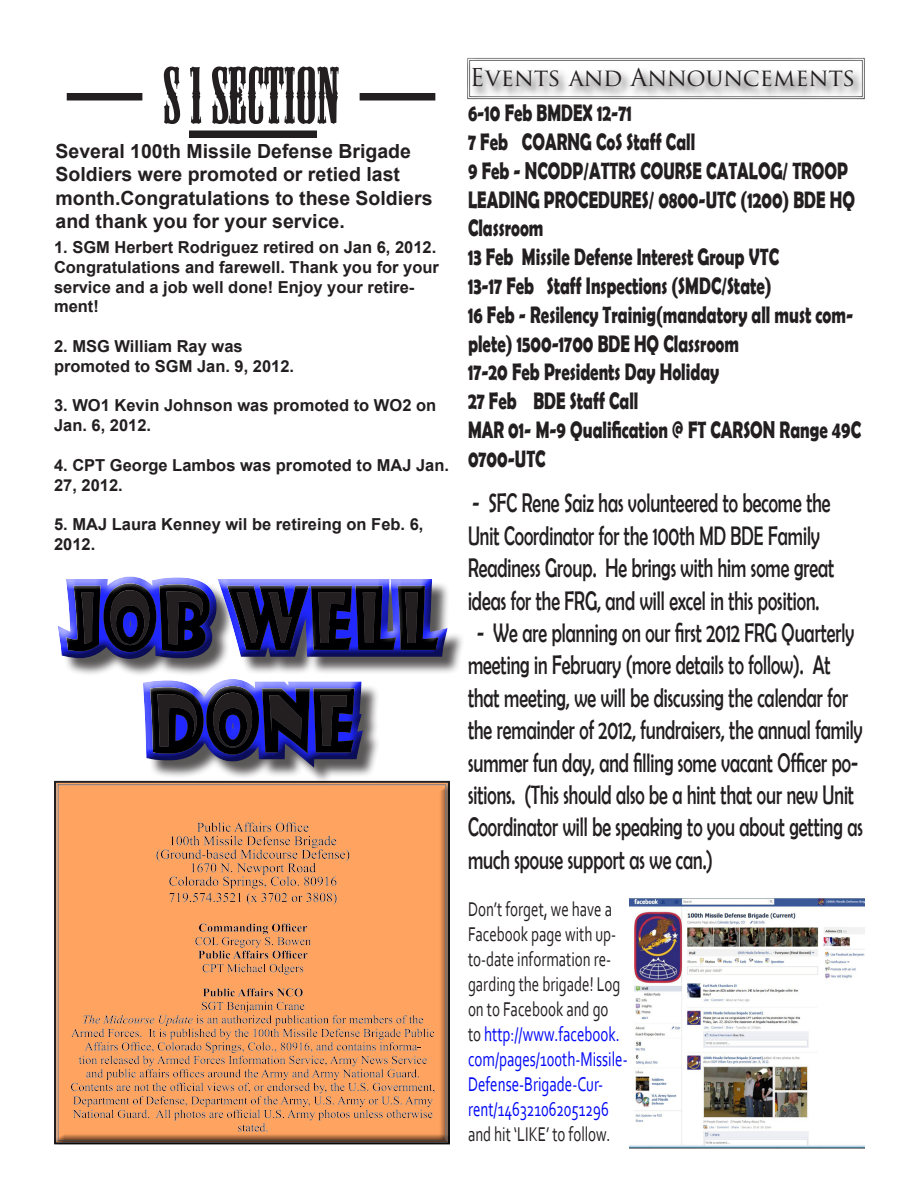
<style>
.page{position:relative;width:918px;height:1188px;background:#fff}
.page>*{position:absolute;margin:0;border:0;box-sizing:border-box;transform-origin:0 0}
.t1{font:75px "Mesquite Std";color:#231f20}
.t2{font:27px/32.4px "Berlin Sans FB";color:#231f20;scale:.67 1}
.t3{font:700 24px/28.8px "Berlin Sans FB Demi";color:#231f20;scale:.7 1}
.t4{font:24px "Trajan Pro";color:#231f20}
.t5{font:20.85px/25px "Corbel";color:#231f20;scale:.72 1}
.t6{font:700 19.5px/23.4px "Arial";color:#231f20}
.t7{font:700 16.5px/19.8px "Arial";color:#231f20}
.s1{color:#0006f6}
</style>
<div class="page">
<div style="left:45px;top:774px;width:416px;height:381px;background:#231f20;opacity:.75"></div>
<div style="left:459px;top:51px;width:417px;height:59px;background:#231f20;opacity:.75"></div>
<div style="left:60px;top:579px;width:404px;height:207px;background:#231f20;opacity:.75"></div>
<div style="left:53px;top:572px;width:405px;height:206px;background:#231f20;opacity:.75"></div>
<img style="left:629px;top:899px;width:235px;height:249px">
<div style="left:189px;top:130px;width:128px;height:8px;background:#231f20"></div>
<div style="left:67px;top:93px;width:75px;height:7px;background:#231f20"></div>
<div style="left:360px;top:93px;width:75px;height:7px;background:#231f20"></div>
<p class="t1" style="left:164px;top:55px;width:177px">S 1 SECTION</p>
<p class="t6" style="left:56px;top:140px;width:379px">Several 100th Missile Defense Brigade Soldiers were promoted or retied last month.Congratulations to these Soldiers and thank you for your service.</p>
<p class="t7" style="left:54px;top:238px;width:387px">1. SGM Herbert Rodriguez retired on Jan 6, 2012.<br>Congratulations and farewell. Thank you for your service and a job well done! Enjoy your retire&shy;ment!</p>
<p class="t7" style="left:54px;top:337px;width:190px">2. MSG William Ray was</p>
<p class="t7" style="left:54px;top:357px;width:242px">promoted to SGM Jan. 9, 2012.</p>
<p class="t7" style="left:54px;top:396px;width:384px">3. WO1 Kevin Johnson was promoted to WO2 on<br>Jan. 6, 2012.</p>
<p class="t7" style="left:54px;top:456px;width:397px">4. CPT George Lambos was promoted to MAJ Jan.<br>27, 2012.</p>
<p class="t7" style="left:54px;top:515px;width:371px">5. MAJ Laura Kenney wil be retireing on Feb. 6,<br>2012.</p>
<p class="t4" style="left:470px;top:63px;width:387px">Events and Announcements</p>
<p class="t3" style="left:468px;top:98px;width:236px">6-10 Feb BMDEX 12-71</p>
<p class="t3" style="left:468px;top:127px;width:326px">7 Feb COARNG CoS Staff Call</p>
<p class="t3" style="left:468px;top:156px;width:554px">9 Feb - NCODP/ATTRS COURSE CATALOG/ TROOP<br>LEADING PROCEDURES/ 0800-UTC (1200) BDE HQ<br>Classroom</p>
<p class="t3" style="left:468px;top:242px;width:446px">13 Feb Missile Defense Interest Group VTC</p>
<p class="t3" style="left:468px;top:271px;width:435px">13-17 Feb Staff Inspections (SMDC/State)</p>
<p class="t3" style="left:468px;top:300px;width:552px">16 Feb - Resilency Trainig(mandatory all must com&shy;plete) 1500-1700 BDE HQ Classroom</p>
<p class="t3" style="left:468px;top:357px;width:360px">17-20 Feb Presidents Day Holiday</p>
<p class="t3" style="left:468px;top:386px;width:245px">27 Feb BDE Staff Call</p>
<p class="t3" style="left:468px;top:415px;width:563px">MAR 01- M-9 Qualification @ FT CARSON Range 49C<br>0700-UTC</p>
<p class="t2" style="left:468px;top:487px;width:548px">- SFC Rene Saiz has volunteered to become the Unit Coordinator for the 100th MD BDE Family Readiness Group. He brings with him some great ideas for the FRG, and will excel in this position.</p>
<p class="t2" style="left:468px;top:616px;width:591px;text-indent:9px">- We are planning on our first 2012 FRG Quarterly meeting in February (more details to follow). At that meeting, we will be discussing the calendar for the remainder of 2012, fundraisers, the annual family summer fun day, and filling some vacant Officer po&shy;sitions. (This should also be a hint that our new Unit Coordinator will be speaking to you about getting as much spouse support as we can.)</p>
<p class="t5" style="left:468px;top:896px;width:202px">Don’t forget, we have a</p>
<p class="t5" style="left:468px;top:921px;width:223px">Facebook page with up&shy;to-date information re&shy;garding the brigade! Log on to Facebook and go<br>to <span class="s1">http://www.facebook. com/pages/100th-Missile-<br>Defense-Brigade-Cur&shy;rent/146321062051296 </span>and hit ‘LIKE’ to follow.</p>
</div>
